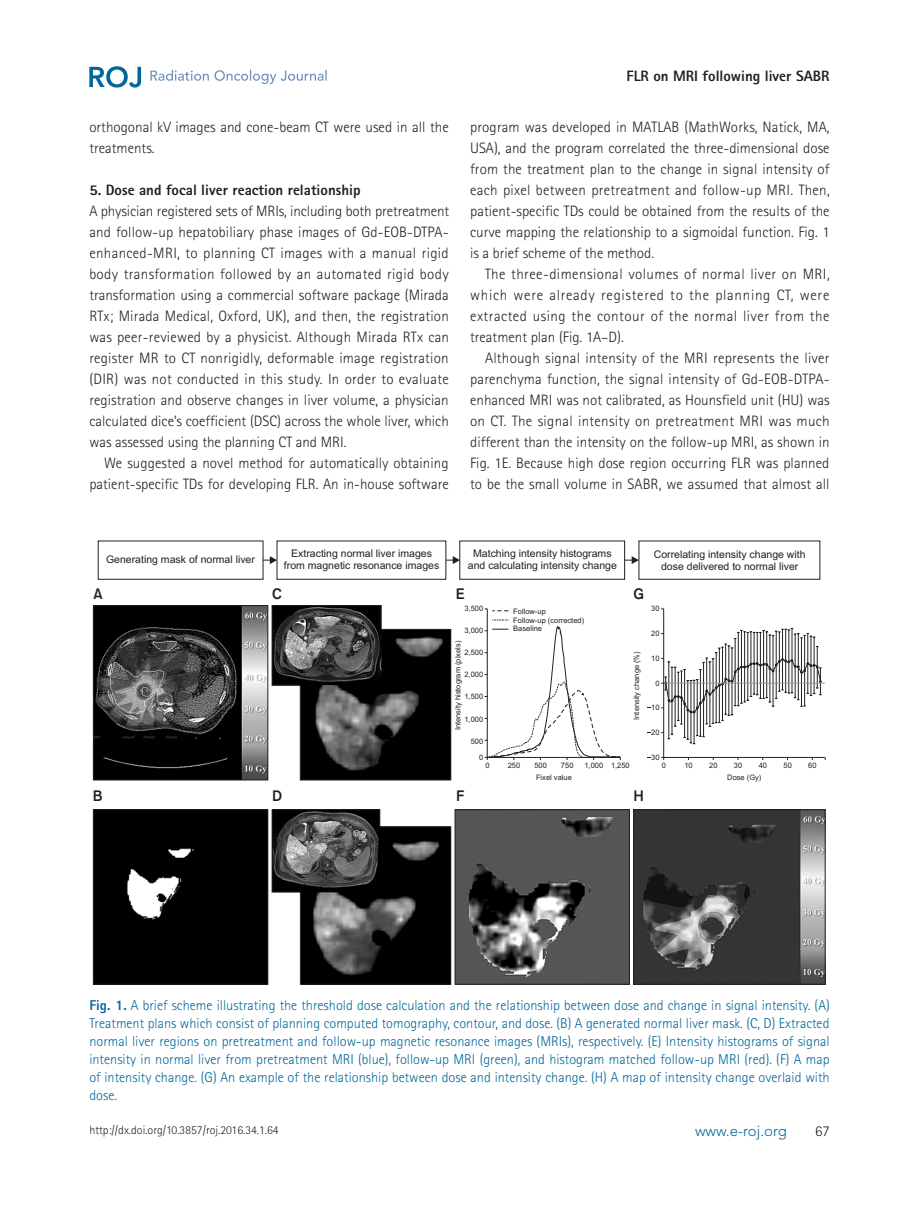
<style>
.page{position:relative;width:919px;height:1217px;background:#fff}
.page>*{position:absolute;margin:0;border:0;box-sizing:border-box;transform-origin:0 0}
.t1{font:300 15px/21px "Rotis Sans Serif Std";color:#231f20;text-align:justify}
.t2{font:800 15px "Rotis Sans Serif Std";color:#231f20}
.t3{font:300 15px "Avenir LT Std";color:#01669c}
.t4{font:15px "Gothic 725 BT Bold A";color:#231f20}
.t5{font:300 14.25px/18px "Rotis Sans Serif Std";color:#01669c;text-align:justify}
.t6{font:300 12px "Rotis Sans Serif Std";color:#231f20}
.t7{font:10.5px/11.7px "Arial";color:#231f20;text-align:center}
.t8{font:7.5px/8.4px "Arial";color:#231f20}
.s1{font-weight:800}
</style>
<div class="page">
<svg style="left:89px;top:66px;width:52px;height:22px"></svg>
<svg style="left:150px;top:70px;width:176px;height:14px"></svg>
<svg style="left:93px;top:605px;width:732px;height:379px"></svg>
<svg style="left:98px;top:540px;width:362px;height:39px"></svg>
<svg style="left:624px;top:556px;width:14px;height:8px"></svg>
<svg style="left:271px;top:809px;width:180px;height:175px;background:#4a4a4a"></svg>
<svg style="left:661px;top:608px;width:164px;height:151px"></svg>
<p class="t1" style="left:89px;top:116px;width:361px">orthogonal kV images and cone-beam CT were used in all the treatments.</p>
<p class="t2" style="left:89px;top:180px;width:273px">5. Dose and focal liver reaction relationship</p>
<p class="t1" style="left:89px;top:200px;width:361px">A physician registered sets of MRIs, including both pretreatment and follow-up hepatobiliary phase images of Gd-EOB-DTPA&shy;enhanced-MRI, to planning CT images with a manual rigid body transformation followed by an automated rigid body transformation using a commercial software package (Mirada RTx; Mirada Medical, Oxford, UK), and then, the registration was peer-reviewed by a physicist. Although Mirada RTx can register MR to CT nonrigidly, deformable image registration (DIR) was not conducted in this study. In order to evaluate registration and observe changes in liver volume, a physician calculated dice’s coefficient (DSC) across the whole liver, which was assessed using the planning CT and MRI.</p>
<p class="t1" style="left:89px;top:452px;width:361px;text-align:right">We suggested a novel method for automatically obtaining patient-specific TDs for developing FLR. An in-house software</p>
<p class="t2" style="left:626px;top:66px;width:205px">FLR on MRI following liver SABR</p>
<p class="t1" style="left:470px;top:116px;width:361px">program was developed in MATLAB (MathWorks, Natick, MA, USA), and the program correlated the three-dimensional dose from the treatment plan to the change in signal intensity of each pixel between pretreatment and follow-up MRI. Then, patient-specific TDs could be obtained from the results of the curve mapping the relationship to a sigmoidal function. Fig. 1 is a brief scheme of the method.</p>
<p class="t1" style="left:470px;top:263px;width:361px;text-indent:15px">The three-dimensional volumes of normal liver on MRI, which were already registered to the planning CT, were extracted using the contour of the normal liver from the treatment plan (Fig. 1A–D).</p>
<p class="t1" style="left:470px;top:347px;width:361px;text-indent:15px">Although signal intensity of the MRI represents the liver parenchyma function, the signal intensity of Gd-EOB-DTPA&shy;enhanced MRI was not calibrated, as Hounsfield unit (HU) was on CT. The signal intensity on pretreatment MRI was much different than the intensity on the follow-up MRI, as shown in Fig. 1E. Because high dose region occurring FLR was planned to be the small volume in SABR, we assumed that almost all</p>
<p class="t7" style="left:106px;top:554px;width:150px">Generating mask of normal liver</p>
<p class="t7" style="left:284px;top:548px;width:157px">Extracting normal liver images from magnetic resonance images</p>
<p class="t7" style="left:468px;top:548px;width:150px">Matching intensity histograms and calculating intensity change</p>
<p class="t7" style="left:653px;top:549px;width:153px">Correlating intensity change with dose delivered to normal liver</p>
<p class="t4" style="left:93px;top:584px;width:11px">A</p>
<p class="t4" style="left:272px;top:584px;width:11px">C</p>
<p class="t4" style="left:456px;top:584px;width:11px">E</p>
<p class="t4" style="left:633px;top:584px;width:12px">G</p>
<p class="t8" style="left:464px;top:604px;width:20px">3,500</p>
<p class="t8" style="left:464px;top:626px;width:20px">3,000</p>
<p class="t8" style="left:464px;top:649px;width:20px">2,500</p>
<p class="t8" style="left:464px;top:671px;width:20px">2,000</p>
<p class="t8" style="left:464px;top:693px;width:20px">1,500</p>
<p class="t8" style="left:464px;top:715px;width:20px">1,000</p>
<p class="t8" style="left:470px;top:737px;width:14px">500</p>
<p class="t8" style="left:454px;top:730px;width:91px;rotate:-90deg">Intensity histogram (pixels)</p>
<p class="t8" style="left:479px;top:753px;width:6px">0</p>
<p class="t8" style="left:513px;top:608px;width:72px">Follow-up<br>Follow-up (corrected)<br>Baseline</p>
<p class="t8" style="left:633px;top:719px;width:70px;rotate:-90deg">Intensity change (%)</p>
<p class="t8" style="left:485px;top:761px;width:6px">0</p>
<p class="t8" style="left:507px;top:761px;width:14px">250</p>
<p class="t8" style="left:534px;top:761px;width:14px">500</p>
<p class="t8" style="left:561px;top:761px;width:14px">750</p>
<p class="t8" style="left:584px;top:761px;width:47px">1,000 1,250</p>
<p class="t8" style="left:536px;top:773px;width:37px">Fixel value</p>
<p class="t4" style="left:93px;top:787px;width:11px">B</p>
<p class="t4" style="left:272px;top:787px;width:12px">D</p>
<p class="t4" style="left:456px;top:787px;width:10px">F</p>
<p class="t4" style="left:633px;top:787px;width:12px">H</p>
<p class="t8" style="left:651px;top:604px;width:10px">30</p>
<p class="t8" style="left:651px;top:629px;width:10px">20</p>
<p class="t8" style="left:651px;top:654px;width:10px">10</p>
<p class="t8" style="left:655px;top:679px;width:6px">0</p>
<p class="t8" style="left:651px;top:704px;width:10px">10</p>
<p class="t8" style="left:651px;top:729px;width:10px">20</p>
<p class="t8" style="left:651px;top:753px;width:10px">30</p>
<p class="t8" style="left:661px;top:761px;width:6px">0</p>
<p class="t8" style="left:684px;top:761px;width:10px">10</p>
<p class="t8" style="left:709px;top:761px;width:10px">20</p>
<p class="t8" style="left:734px;top:761px;width:10px">30</p>
<p class="t8" style="left:758px;top:761px;width:10px">40</p>
<p class="t8" style="left:783px;top:761px;width:10px">50</p>
<p class="t8" style="left:808px;top:761px;width:10px">60</p>
<p class="t8" style="left:727px;top:773px;width:36px">Dose (Gy)</p>
<p class="t5" style="left:89px;top:995px;width:741px"><span class="s1">Fig. 1.</span> A brief scheme illustrating the threshold dose calculation and the relationship between dose and change in signal intensity. (A)<br>Treatment plans which consist of planning computed tomography, contour, and dose. (B) A generated normal liver mask. (C, D) Extracted normal liver regions on pretreatment and follow-up magnetic resonance images (MRIs), respectively. (E) Intensity histograms of signal intensity in normal liver from pretreatment MRI (blue), follow-up MRI (green), and histogram matched follow-up MRI (red). (F) A map of intensity change. (G) An example of the relationship between dose and intensity change. (H) A map of intensity change overlaid with dose.</p>
<p class="t6" style="left:89px;top:1122px;width:191px">http://dx.doi.org/10.3857/roj.2016.34.1.64</p>
<p class="t3" style="left:695px;top:1121px;width:94px">www.e-roj.org</p>
<p class="t1" style="left:815px;top:1120px;width:16px">67</p>
</div>
